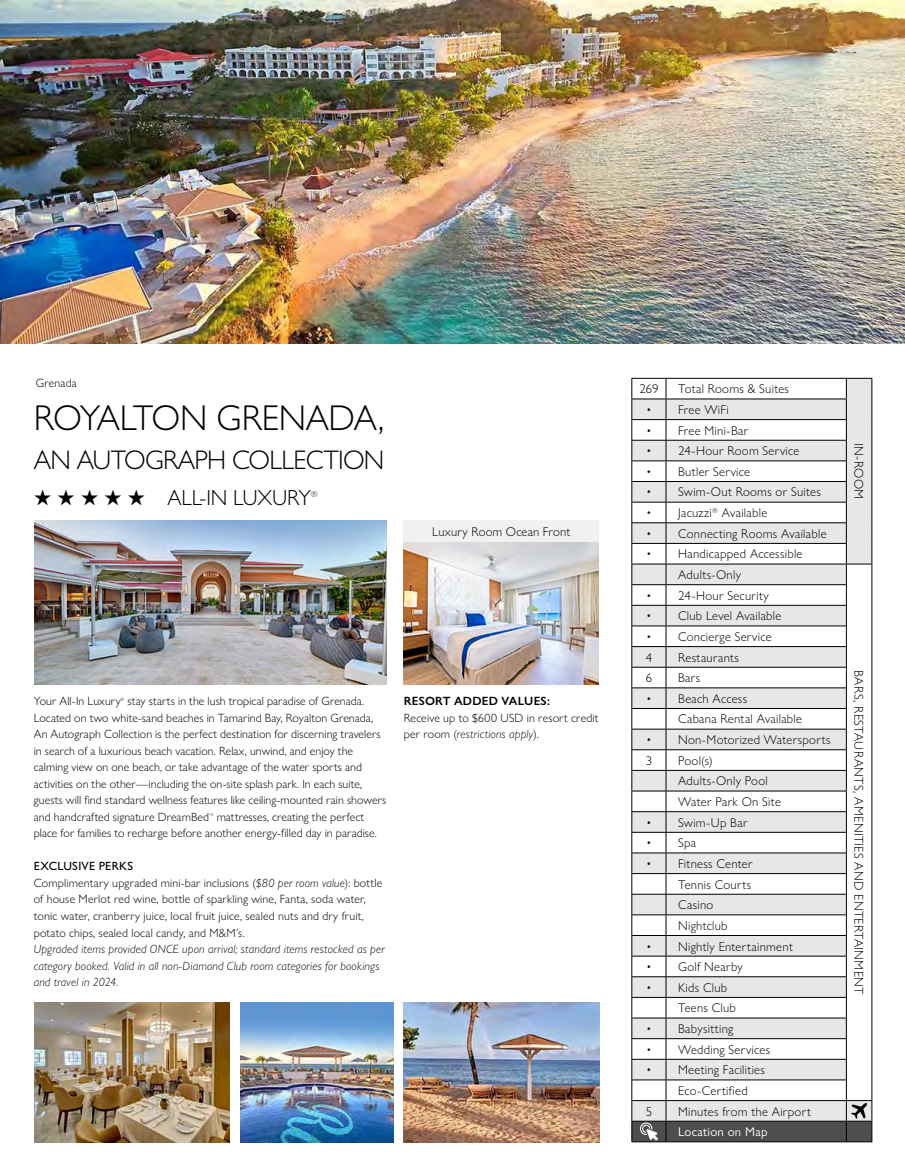
<style>
.page{position:relative;width:905px;height:1175px;background:#fff}
.page>*{position:absolute;margin:0;border:0;box-sizing:border-box;transform-origin:0 0}
.t1{font:300 36px "Gill Sans Nova";letter-spacing:-.01em;color:#000}
.t2{font:300 27px "Gill Sans Nova";letter-spacing:-.03em;color:#000}
.t3{font:300 21.9px "Gill Sans Nova";letter-spacing:-.01em;color:#000}
.t4{font:300 12.75px/20.7px "Gill Sans Nova";letter-spacing:.025em;color:#000}
.t5{font:12.75px "Gill Sans Nova";letter-spacing:.02em;color:#fff}
.t6{font:300 12px/16.5px "Gill Sans Nova";letter-spacing:.005em;color:#000}
.t7{font:italic 300 12px/16.5px "Gill Sans Nova";letter-spacing:.015em;color:#000}
.t8{font:600 12px "Gill Sans Nova";letter-spacing:.025em;color:#000}
.t9{font:300 8.7px "Gill Sans Nova";color:#000}
.t10{font:300 4.8px "Gill Sans Nova";color:#000}
.s1{font-weight:500}
.s2{font-style:italic}
</style>
<div class="page">
<svg style="left:631px;top:378px;width:241px;height:764px"></svg>
<img style="left:0;top:1px;width:904px;height:342px">
<img style="left:404px;top:1002px;width:195px;height:140px">
<img style="left:34px;top:1002px;width:195px;height:140px">
<img style="left:240px;top:1002px;width:153px;height:140px">
<img style="left:34px;top:520px;width:352px;height:164px">
<img style="left:404px;top:541px;width:194px;height:143px">
<div style="left:404px;top:520px;width:195px;height:21px;background:#f1f1f2"></div>
<p class="t6" style="left:36px;top:374px;width:43px">Grenada</p>
<h1 class="t1" style="left:34px;top:395px;width:352px">ROYALTON GRENADA,</h1>
<h2 class="t2" style="left:34px;top:443px;width:352px">AN AUTOGRAPH COLLECTION</h2>
<h3 class="t3" style="left:34px;top:484px;width:279px">★ ★ ★ ★ ★ ALL-IN LUXURY</h3>
<p class="t9" style="left:311px;top:489px;width:8px">®</p>
<p class="t4" style="left:432px;top:521px;width:140px">Luxury Room Ocean Front</p>
<p class="t6" style="left:34px;top:693px;width:354px;text-indent:94px">stay starts in the lush tropical paradise of Grenada.<br>Located on two white-sand beaches in Tamarind Bay, Royalton Grenada, An Autograph Collection is the perfect destination for discerning travelers in search of a luxurious beach vacation. Relax, unwind, and enjoy the calming view on one beach, or take advantage of the water sports and activities on the other—including the on-site splash park. In each suite, guests will find standard wellness features like ceiling-mounted rain showers and handcrafted signature DreamBed</p>
<p class="t6" style="left:34px;top:693px;width:88px">Your All-In Luxury</p>
<p class="t10" style="left:120px;top:696px;width:5px">®</p>
<p class="t6" style="left:34px;top:808px;width:344px;text-indent:183px">mattresses, creating the perfect place for families to recharge before another energy-filled day in paradise.</p>
<p class="t6" style="left:34px;top:858px;width:350px"><span class="s1">EXCLUSIVE PERKS<br></span>Complimentary upgraded mini-bar inclusions (<span class="s2">$80 per room value</span>): bottle of house Merlot red wine, bottle of sparkling wine, Fanta, soda water, tonic water, cranberry juice, local fruit juice, sealed nuts and dry fruit, potato chips, sealed local candy, and M&amp;M’s.</p>
<p class="t7" style="left:34px;top:940px;width:352px">Upgraded items provided ONCE upon arrival; standard items restocked as per category booked. Valid in all non-Diamond Club room categories for bookings and travel in 2024.</p>
<p class="t10" style="left:209px;top:812px;width:6px">™</p>
<p class="t8" style="left:404px;top:694px;width:148px">RESORT ADDED VALUES:</p>
<p class="t6" style="left:404px;top:709px;width:196px">Receive up to $600 USD in resort credit per room (<span class="s2">restrictions apply</span>).</p>
<p class="t4" style="left:639px;top:378px;width:21px">269</p>
<p class="t4" style="left:678px;top:378px;width:112px">Total Rooms &amp; Suites</p>
<p class="t4" style="left:646px;top:399px;width:84px">• Free WiFi</p>
<p class="t4" style="left:646px;top:420px;width:103px">• Free Mini-Bar</p>
<p class="t4" style="left:646px;top:440px;width:154px">• 24-Hour Room Service</p>
<p class="t4" style="left:646px;top:461px;width:105px">• Butler Service</p>
<p class="t4" style="left:646px;top:481px;width:176px">• Swim-Out Rooms or Suites</p>
<p class="t4" style="left:646px;top:502px;width:122px">• Jacuzzi<sup>®</sup> Available</p>
<p class="t4" style="left:646px;top:523px;width:182px">• Connecting Rooms Available</p>
<p class="t4" style="left:678px;top:543px;width:126px;text-indent:-32px">• Handicapped Accessible<br>Adults-Only</p>
<p class="t4" style="left:646px;top:585px;width:124px">• 24-Hour Security</p>
<p class="t4" style="left:646px;top:605px;width:136px">• Club Level Available</p>
<p class="t4" style="left:645px;top:626px;width:127px">• Concierge Service<br>4</p>
<p class="t4" style="left:678px;top:646px;width:62px">Restaurants</p>
<p class="t4" style="left:645px;top:667px;width:8px">6</p>
<p class="t4" style="left:678px;top:667px;width:24px">Bars</p>
<p class="t4" style="left:678px;top:688px;width:125px;text-indent:-32px">• Beach Access<br>Cabana Rental Available</p>
<p class="t4" style="left:645px;top:729px;width:186px">• Non-Motorized Watersports<br>3</p>
<p class="t4" style="left:678px;top:750px;width:104px">Pool(s)<br>Adults-Only Pool<br>Water Park On Site</p>
<p class="t4" style="left:646px;top:812px;width:103px">• Swim-Up Bar</p>
<p class="t4" style="left:646px;top:832px;width:51px">• Spa</p>
<p class="t4" style="left:678px;top:853px;width:76px;text-indent:-32px">• Fitness Center<br>Tennis Courts<br>Casino<br>Nightclub</p>
<p class="t4" style="left:646px;top:935px;width:148px">• Nightly Entertainment</p>
<p class="t4" style="left:646px;top:956px;width:98px">• Golf Nearby</p>
<p class="t4" style="left:678px;top:977px;width:59px;text-indent:-32px">• Kids Club<br>Teens Club</p>
<p class="t4" style="left:646px;top:1018px;width:88px">• Babysitting</p>
<p class="t4" style="left:646px;top:1038px;width:125px">• Wedding Services</p>
<p class="t4" style="left:646px;top:1059px;width:120px">• Meeting Facilities</p>
<p class="t4" style="left:678px;top:1080px;width:71px">Eco-Certified</p>
<p class="t4" style="left:645px;top:1100px;width:8px">5</p>
<p class="t4" style="left:678px;top:1100px;width:134px">Minutes from the Airport</p>
<p class="t5" style="left:678px;top:1124px;width:91px">Location on Map</p>
<p class="t4" style="left:869px;top:443px;width:58px;rotate:90deg">IN-ROOM</p>
<p class="t4" style="left:869px;top:670px;width:325px;rotate:90deg">BARS, RESTAURANTS, AMENITIES AND ENTERTAINMENT</p>
</div>
